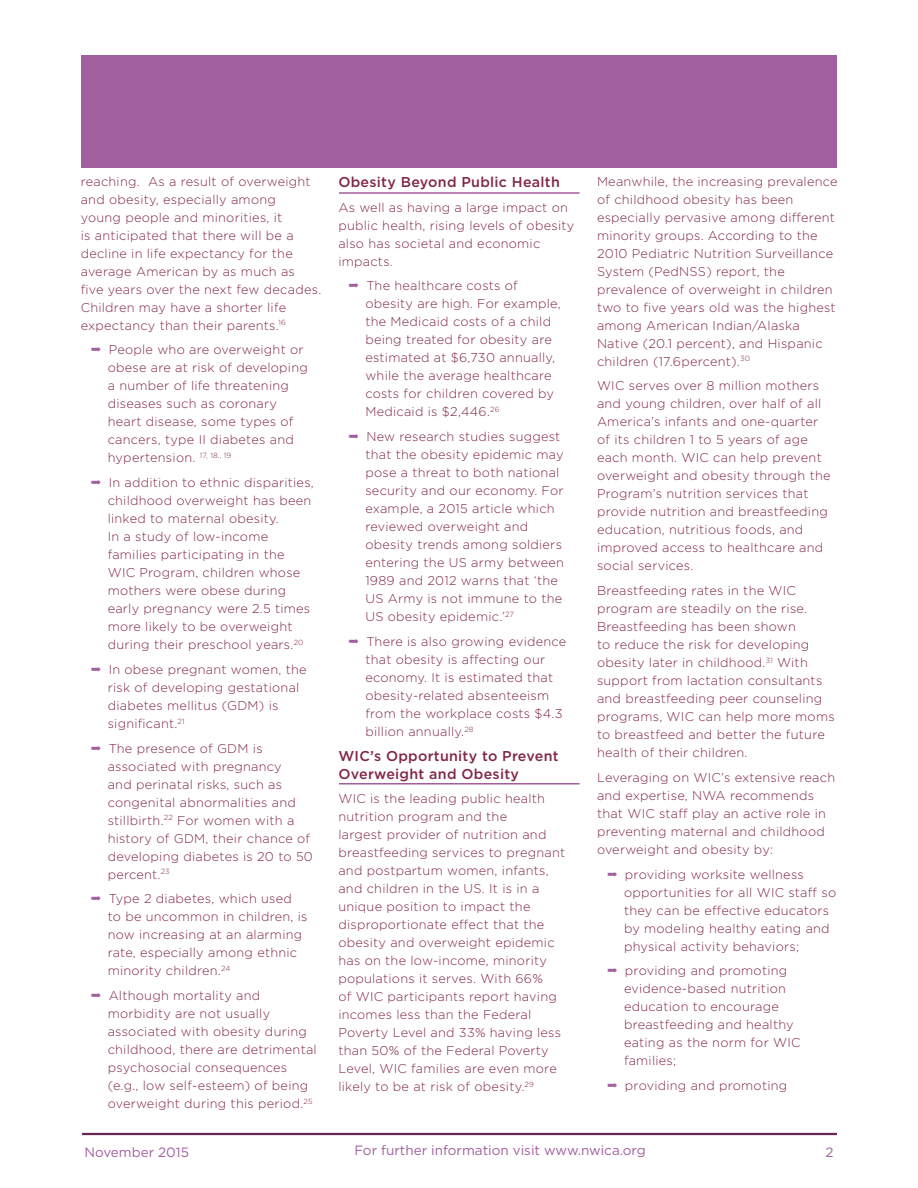
<style>
.page{position:relative;width:918px;height:1188px;background:#fff}
.page>*{position:absolute;margin:0;border:0;box-sizing:border-box;transform-origin:0 0}
.list{font:500 14.25px/18px "Gotham";letter-spacing:.02em;color:#802745}
.t1{font:13.5px "Gotham";color:#a15f9e}
.list-2{font:300 12.75px/18px "Gotham";letter-spacing:.02em;color:#802745}
</style>
<div class="page">
<hr style="left:82px;top:1133px;width:755px;height:2px;background:#642755">
<div style="left:82px;top:55px;width:755px;height:113px;background:#a15f9e"></div>
<hr style="left:339px;top:783px;width:241px;height:1px;background:#a15f9d">
<hr style="left:339px;top:192px;width:241px;height:2px;background:#a15f9d">
<p class="list-2" style="left:81px;top:172px;width:242px">reaching. As a result of overweight and obesity, especially among<br>young people and minorities, it<br>is anticipated that there will be a decline in life expectancy for the average American by as much as<br>five years over the next few decades.<br>Children may have a shorter life expectancy than their parents.<sup>16</sup></p>
<p class="list-2" style="left:108px;top:341px;width:202px">People who are overweight or obese are at risk of developing a number of life threatening diseases such as coronary heart disease, some types of cancers, type II diabetes and hypertension. <sup>17,</sup> <sup>18.,</sup> <sup>19</sup></p>
<p class="list-2" style="left:108px;top:473px;width:208px">In addition to ethnic disparities, childhood overweight has been linked to maternal obesity.<br>In a study of low-income families participating in the<br>WIC Program, children whose mothers were obese during early pregnancy were 2.5 times more likely to be overweight during their preschool years.<sup>20</sup></p>
<p class="list-2" style="left:108px;top:660px;width:200px">In obese pregnant women, the risk of developing gestational diabetes mellitus (GDM) is significant.<sup>21</sup></p>
<p class="list-2" style="left:108px;top:739px;width:207px">The presence of GDM is associated with pregnancy<br>and perinatal risks, such as congenital abnormalities and stillbirth.<sup>22</sup> For women with a history of GDM, their chance of developing diabetes is 20 to 50 percent.<sup>23</sup></p>
<p class="list-2" style="left:108px;top:890px;width:201px">Type 2 diabetes, which used<br>to be uncommon in children, is now increasing at an alarming rate, especially among ethnic minority children.<sup>24</sup></p>
<p class="list-2" style="left:108px;top:986px;width:211px">Although mortality and morbidity are not usually associated with obesity during childhood, there are detrimental psychosocial consequences (e.g., low self-esteem) of being overweight during this period.<sup>25</sup></p>
<p class="list" style="left:338px;top:173px;width:223px">Obesity Beyond Public Health</p>
<p class="list-2" style="left:338px;top:198px;width:237px">As well as having a large impact on public health, rising levels of obesity also has societal and economic impacts.</p>
<p class="list-2" style="left:365px;top:277px;width:197px">The healthcare costs of obesity are high. For example, the Medicaid costs of a child being treated for obesity are estimated at $6,730 annually, while the average healthcare costs for children covered by<br>Medicaid is $2,446.<sup>26</sup></p>
<p class="list-2" style="left:365px;top:427px;width:200px">New research studies suggest that the obesity epidemic may pose a threat to both national security and our economy. For example, a 2015 article which reviewed overweight and obesity trends among soldiers entering the US army between<br>1989 and 2012 warns that ‘the<br>US Army is not immune to the<br>US obesity epidemic.’<sup>27</sup></p>
<p class="list-2" style="left:365px;top:632px;width:203px">There is also growing evidence that obesity is affecting our economy. It is estimated that obesity-related absenteeism from the workplace costs $4.3 billion annually.<sup>28</sup></p>
<p class="list" style="left:338px;top:746px;width:222px">WIC’s Opportunity to Prevent<br>Overweight and Obesity</p>
<p class="list-2" style="left:338px;top:790px;width:228px">WIC is the leading public health nutrition program and the<br>largest provider of nutrition and breastfeeding services to pregnant and postpartum women, infants, and children in the US. It is in a unique position to impact the disproportionate effect that the obesity and overweight epidemic has on the low-income, minority populations it serves. With 66%<br>of WIC participants report having incomes less than the Federal<br>Poverty Level and 33% having less than 50% of the Federal Poverty<br>Level, WIC families are even more likely to be at risk of obesity.<sup>29</sup></p>
<p class="list-2" style="left:597px;top:172px;width:242px">Meanwhile, the increasing prevalence of childhood obesity has been especially pervasive among different minority groups. According to the 2010 Pediatric Nutrition Surveillance System (PedNSS) report, the prevalence of overweight in children two to five years old was the highest among American Indian/Alaska Native (20.1 percent), and Hispanic children (17.6percent).<sup>30</sup></p>
<p class="list-2" style="left:597px;top:377px;width:235px">WIC serves over 8 million mothers and young children, over half of all<br>America’s infants and one-quarter of its children 1 to 5 years of age each month. WIC can help prevent overweight and obesity through the<br>Program’s nutrition services that provide nutrition and breastfeeding education, nutritious foods, and improved access to healthcare and social services.</p>
<p class="list-2" style="left:597px;top:581px;width:239px">Breastfeeding rates in the WIC program are steadily on the rise.<br>Breastfeeding has been shown<br>to reduce the risk for developing obesity later in childhood.<sup>31</sup> With support from lactation consultants and breastfeeding peer counseling programs, WIC can help more moms to breastfeed and better the future health of their children.</p>
<p class="list-2" style="left:597px;top:768px;width:240px">Leveraging on WIC’s extensive reach and expertise, NWA recommends that WIC staff play an active role in preventing maternal and childhood overweight and obesity by:</p>
<p class="list-2" style="left:624px;top:865px;width:214px">providing worksite wellness opportunities for all WIC staff so they can be effective educators by modeling healthy eating and physical activity behaviors;</p>
<p class="list-2" style="left:624px;top:962px;width:178px">providing and promoting evidence-based nutrition education to encourage breastfeeding and healthy eating as the norm for WIC families;</p>
<p class="list-2" style="left:625px;top:1076px;width:164px">providing and promoting</p>
<p class="t1" style="left:84px;top:1143px;width:106px">November 2015</p>
<p class="t1" style="left:354px;top:1142px;width:293px">For further information visit www.nwica.org</p>
<p class="t1" style="left:825px;top:1143px;width:10px">2</p>
</div>
